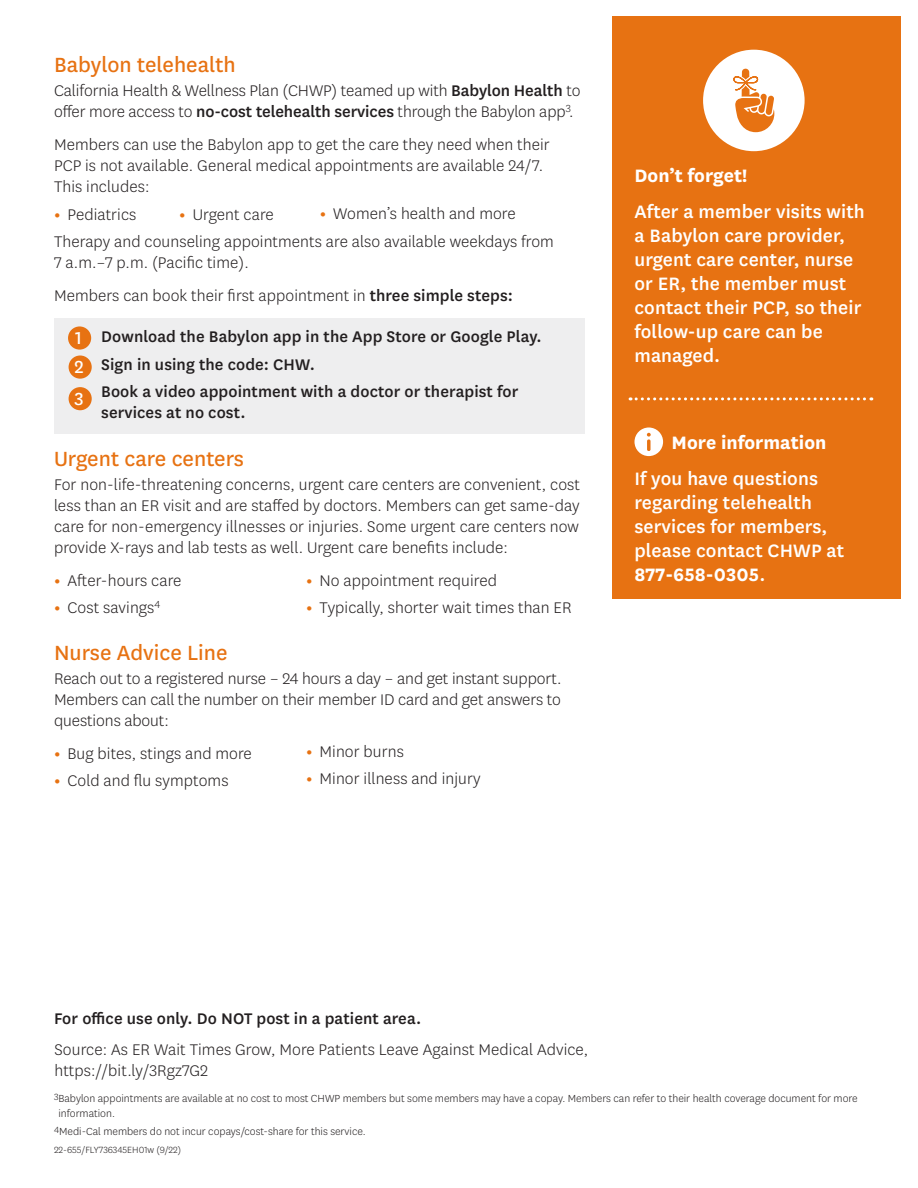
<style>
.page{position:relative;width:918px;height:1188px;background:#fff}
.page>*{position:absolute;margin:0;border:0;box-sizing:border-box;transform-origin:0 0}
.t1{font:24px "Centene Sans";color:#e77212}
.t2{font:500 21px/24px "Centene Sans";letter-spacing:.005em;color:#fff}
.t3{font:700 21px "Centene Sans";color:#fff}
.t4{font:300 18px/21px "Centene Sans";letter-spacing:.005em;color:#231f20}
.t5{font:500 18px/21px "Centene Sans";letter-spacing:.005em;color:#231f20}
.t6{font:300 12px/15px "Centene Sans";color:#231f20}
.t7{font:300 10.5px "Centene Sans";color:#231f20}
.s1{font-weight:500}
.s2{font-weight:700;color:#e77212}
.s3{font-weight:400;font-size:20.4px;color:#fff}
.s4{font-weight:700}
</style>
<div class="page">
<div style="left:612px;top:16px;width:289px;height:582px;background:#e77212"></div>
<div style="left:54px;top:318px;width:531px;height:116px;background:#eeeeef"></div>
<svg style="left:630px;top:397px;width:242px;height:3px"></svg>
<div style="left:68px;top:326px;width:23px;height:24px;background:#e77212;border-radius:50%"></div>
<div style="left:69px;top:355px;width:23px;height:24px;background:#e77212;border-radius:50%"></div>
<div style="left:69px;top:387px;width:23px;height:23px;background:#e77212;border-radius:50%"></div>
<div style="left:703px;top:50px;width:102px;height:101px;background:#fff;border-radius:50%"></div>
<svg style="left:733px;top:69px;width:41px;height:63px"></svg>
<svg style="left:635px;top:428px;width:28px;height:28px"></svg>
<h3 class="t1" style="left:54px;top:49px;width:183px">Babylon telehealth</h3>
<p class="t4" style="left:54px;top:79px;width:528px">California Health &amp; Wellness Plan (CHWP) teamed up with <span class="s1">Babylon Health</span> to offer more access to <span class="s1">no-cost telehealth services</span> through the Babylon app<sup>3</sup>.</p>
<p class="t4" style="left:54px;top:133px;width:497px">Members can use the Babylon app to get the care they need when their<br>PCP is not available. General medical appointments are available 24/7.<br>This includes:</p>
<p class="t4" style="left:54px;top:203px;width:84px"><span class="s2">•</span> Pediatrics</p>
<p class="t4" style="left:179px;top:203px;width:96px"><span class="s2">•</span> Urgent care</p>
<p class="t4" style="left:320px;top:203px;width:198px"><span class="s2">•</span> Women’s health and more</p>
<p class="t4" style="left:54px;top:230px;width:501px">Therapy and counseling appointments are also available weekdays from<br>7 a.m.–7 p.m. (Pacific time).</p>
<p class="t4" style="left:54px;top:284px;width:461px">Members can book their first appointment in <span class="s1">three simple steps:</span></p>
<p class="t5" style="left:75px;top:325px;width:468px"><span class="s3">1</span> Download the Babylon app in the App Store or Google Play.</p>
<p class="t5" style="left:74px;top:353px;width:242px"><span class="s3">2</span> Sign in using the code: CHW.</p>
<p class="t5" style="left:101px;top:380px;width:419px;text-indent:-27px"><span class="s3">3</span> Book a video appointment with a doctor or therapist for services at no cost.</p>
<h3 class="t1" style="left:54px;top:442px;width:192px">Urgent care centers</h3>
<p class="t4" style="left:54px;top:473px;width:528px;text-align:justify">For non-life-threatening concerns, urgent care centers are convenient, cost less than an ER visit and are staffed by doctors. Members can get same-day care for non-emergency illnesses or injuries. Some urgent care centers now provide X-rays and lab tests as well. Urgent care benefits include:</p>
<p class="t4" style="left:54px;top:569px;width:129px"><span class="s2">•</span> After-hours care</p>
<p class="t4" style="left:306px;top:569px;width:193px"><span class="s2">•</span> No appointment required</p>
<p class="t4" style="left:54px;top:596px;width:102px"><span class="s2">•</span> Cost savings</p>
<p class="t4" style="left:306px;top:596px;width:267px"><span class="s2">•</span> Typically, shorter wait times than ER</p>
<p class="t6" style="left:155px;top:597px;width:7px">4</p>
<h3 class="t1" style="left:54px;top:637px;width:175px">Nurse Advice Line</h3>
<p class="t4" style="left:54px;top:667px;width:509px;text-align:justify">Reach out to a registered nurse – 24 hours a day – and get instant support.<br>Members can call the number on their member ID card and get answers to questions about:</p>
<p class="t4" style="left:54px;top:742px;width:199px"><span class="s2">•</span> Bug bites, stings and more</p>
<p class="t4" style="left:306px;top:741px;width:99px"><span class="s2">•</span> Minor burns</p>
<p class="t4" style="left:54px;top:769px;width:176px"><span class="s2">•</span> Cold and flu symptoms</p>
<p class="t4" style="left:306px;top:768px;width:176px"><span class="s2">•</span> Minor illness and injury</p>
<h3 class="t3" style="left:634px;top:160px;width:114px">Don’t forget!</h3>
<p class="t2" style="left:634px;top:198px;width:232px">After a member visits with a Babylon care provider, urgent care center, nurse or ER, the member must contact their PCP, so their follow-up care can be managed.</p>
<h3 class="t3" style="left:672px;top:427px;width:156px">More information</h3>
<p class="t2" style="left:634px;top:465px;width:211px">If you have questions regarding telehealth services for members, please contact CHWP at<br><span class="s4">877-658-0305</span>.</p>
<h4 class="t5" style="left:54px;top:1007px;width:369px">For office use only. Do NOT post in a patient area.</h4>
<p class="t4" style="left:55px;top:1038px;width:535px">Source: As ER Wait Times Grow, More Patients Leave Against Medical Advice, https://bit.ly/3Rgz7G2</p>
<p class="t6" style="left:58px;top:1090px;width:801px;text-indent:-4px"><sup>3</sup>Babylon appointments are available at no cost to most CHWP members but some members may have a copay. Members can refer to their health coverage document for more information.</p>
<p class="t6" style="left:54px;top:1123px;width:313px"><sup>4</sup>Medi-Cal members do not incur copays/cost-share for this service.</p>
<p class="t7" style="left:54px;top:1143px;width:129px">22-655/FLY736345EH01w (9/22)</p>
</div>
